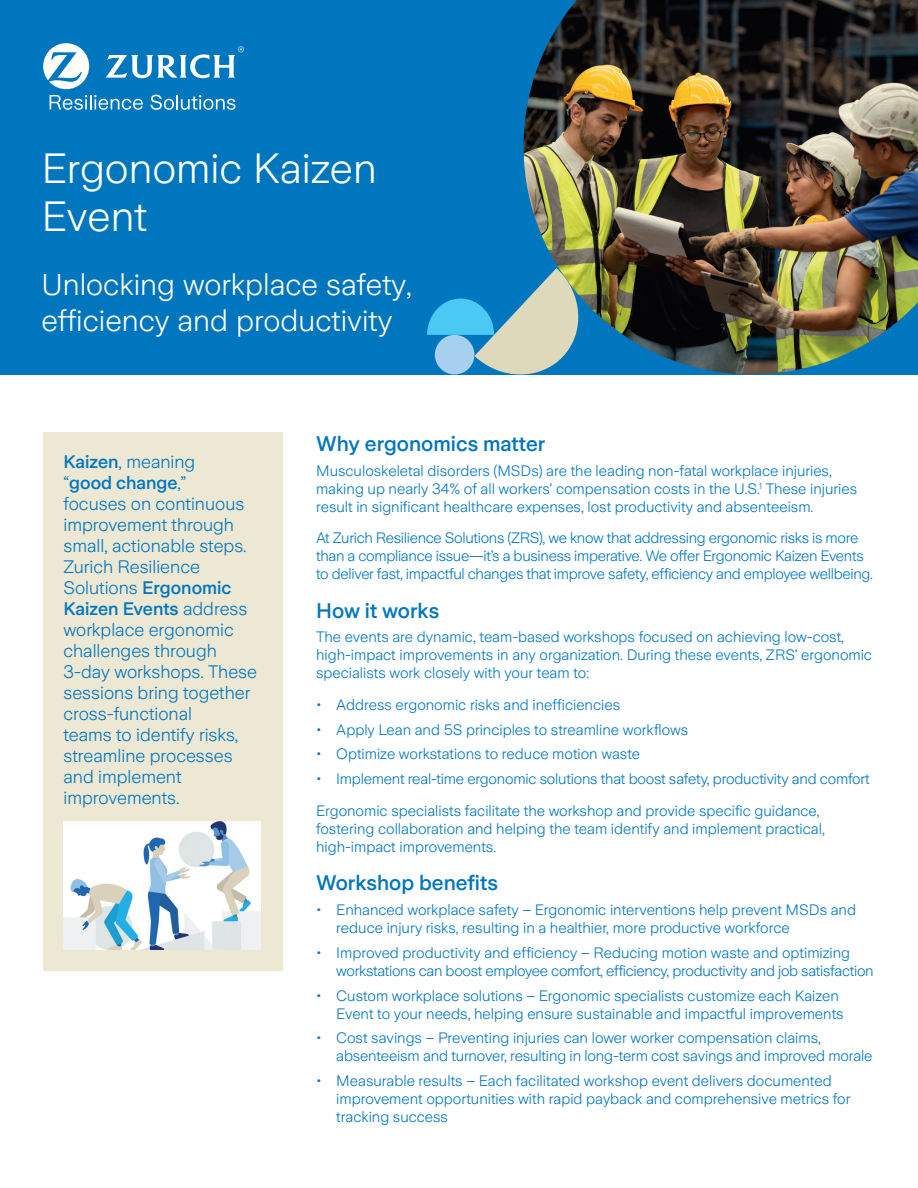
<style>
.page{position:relative;width:918px;height:1188px;background:#fff}
.page>*{position:absolute;margin:0;border:0;box-sizing:border-box;transform-origin:0 0}
.t1{font:300 42px/48px "Zurich Sans";color:#fff}
.t2{font:300 30px/36px "Zurich Sans";color:#fff}
.t3{font:500 21px "Zurich Sans";color:#0076be}
.t4{font:300 18px/21px "Zurich Sans";color:#0076be}
.t5{font:300 15px/18px "Zurich Sans";color:#0076be}
.t6{font:300 15px/18px "Zurich Sans";letter-spacing:-.02em;color:#0076be}
.s1{font-weight:500}
</style>
<div class="page">
<div style="left:0;top:0;width:918px;height:375px;background:#0076be"></div>
<img style="left:524px;top:0;width:394px;height:374px">
<svg style="left:106px;top:46px;width:138px;height:32px"></svg>
<svg style="left:43px;top:43px;width:46px;height:46px"></svg>
<svg style="left:50px;top:95px;width:93px;height:15px"></svg>
<svg style="left:150px;top:95px;width:86px;height:15px"></svg>
<svg style="left:427px;top:268px;width:159px;height:107px"></svg>
<div style="left:435px;top:335px;width:39px;height:40px;background:#a6d0ee;border-radius:50%"></div>
<div style="left:43px;top:432px;width:239px;height:538px;background:#ece8d4"></div>
<img style="left:63px;top:821px;width:197px;height:129px">
<h1 class="t1" style="left:41px;top:145px;width:337px">Ergonomic Kaizen<br>Event</h1>
<h2 class="t2" style="left:41px;top:267px;width:372px">Unlocking workplace safety, efficiency and productivity</h2>
<p class="t4" style="left:63px;top:452px;width:195px"><span class="s1">Kaizen</span>, meaning<br>“<span class="s1">good change</span>,”<br>focuses on continuous improvement through small, actionable steps.<br>Zurich Resilience<br>Solutions <span class="s1">Ergonomic<br>Kaizen Events</span> address workplace ergonomic challenges through<br>3-day workshops. These sessions bring together cross-functional<br>teams to identify risks, streamline processes and implement improvements.</p>
<h3 class="t3" style="left:316px;top:432px;width:231px">Why ergonomics matter</h3>
<p class="t5" style="left:316px;top:462px;width:543px">Musculoskeletal disorders (MSDs) are the leading non-fatal workplace injuries, making up nearly 34% of all workers’ compensation costs in the U.S.<sup>1</sup> These injuries result in significant healthcare expenses, lost productivity and absenteeism.</p>
<p class="t6" style="left:316px;top:529px;width:558px">At Zurich Resilience Solutions (ZRS), we know that addressing ergonomic risks is more than a compliance issue—it’s a business imperative. We offer Ergonomic Kaizen Events to deliver fast, impactful changes that improve safety, efficiency and employee wellbeing.</p>
<h3 class="t3" style="left:316px;top:599px;width:125px">How it works</h3>
<p class="t5" style="left:316px;top:629px;width:558px">The events are dynamic, team-based workshops focused on achieving low-cost, high-impact improvements in any organization. During these events, ZRS’ ergonomic specialists work closely with your team to:</p>
<p class="t5" style="left:316px;top:696px;width:306px">• Address ergonomic risks and inefficiencies</p>
<p class="t5" style="left:316px;top:721px;width:374px">• Apply Lean and 5S principles to streamline workflows</p>
<p class="t5" style="left:316px;top:746px;width:326px">• Optimize workstations to reduce motion waste</p>
<p class="t5" style="left:316px;top:764px;width:555px;line-height:31.5px">• Implement real-time ergonomic solutions that boost safety, productivity and comfort<br>Ergonomic specialists facilitate the workshop and provide specific guidance,</p>
<p class="t5" style="left:316px;top:820px;width:510px">fostering collaboration and helping the team identify and implement practical, high-impact improvements.</p>
<h3 class="t3" style="left:316px;top:872px;width:183px">Workshop benefits</h3>
<p class="t5" style="left:336px;top:901px;width:521px;text-indent:-20px">• Enhanced workplace safety – Ergonomic interventions help prevent MSDs and reduce injury risks, resulting in a healthier, more productive workforce</p>
<p class="t6" style="left:336px;top:944px;width:539px;text-indent:-20px">• Improved productivity and efficiency – Reducing motion waste and optimizing workstations can boost employee comfort, efficiency, productivity and job satisfaction</p>
<p class="t5" style="left:336px;top:987px;width:509px;text-indent:-20px">• Custom workplace solutions – Ergonomic specialists customize each Kaizen<br>Event to your needs, helping ensure sustainable and impactful improvements</p>
<p class="t5" style="left:336px;top:1029px;width:538px;text-indent:-20px">• Cost savings – Preventing injuries can lower worker compensation claims, absenteeism and turnover, resulting in long-term cost savings and improved morale</p>
<p class="t5" style="left:336px;top:1072px;width:516px;text-indent:-20px">• Measurable results – Each facilitated workshop event delivers documented improvement opportunities with rapid payback and comprehensive metrics for tracking success</p>
</div>
